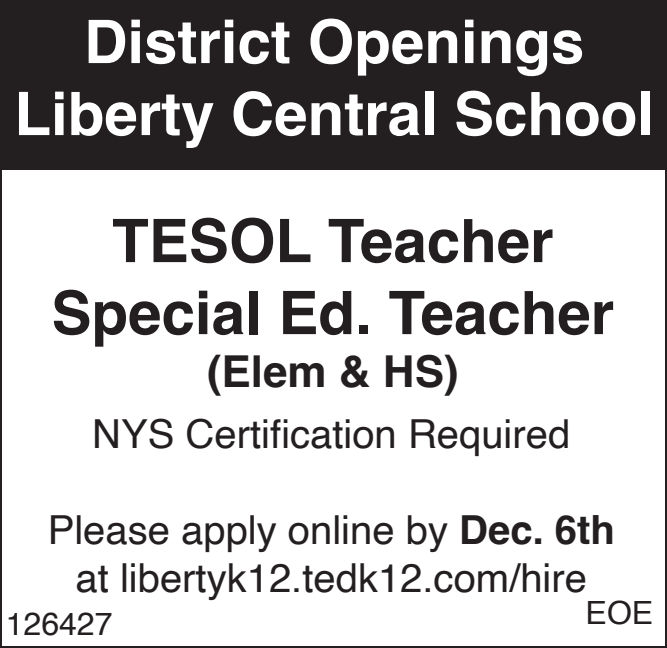
<style>
.page{position:relative;width:667px;height:648px;background:#fff}
.page>*{position:absolute;margin:0;border:0;box-sizing:border-box;transform-origin:0 0}
.t1{font:700 60px "Helvetica";color:#fff}
.t2{font:700 60px "Helvetica";color:#231f20}
.t3{font:700 44px "Helvetica";color:#231f20}
.t4{font:40px "Helvetica";color:#231f20}
.t5{font:32px "Helvetica";color:#231f20}
.s1{font-weight:700}
</style>
<div class="page">
<div style="left:0;top:0;width:667px;height:170px;background:#231f20"></div>
<div style="left:0;top:0;width:667px;height:648px;border:4px solid #231f20"></div>
<p class="t1" style="left:84px;top:5px;width:502px">District Openings</p>
<p class="t1" style="left:14px;top:77px;width:641px">Liberty Central School</p>
<p class="t2" style="left:112px;top:204px;width:443px">TESOL Teacher</p>
<p class="t2" style="left:51px;top:276px;width:564px">Special Ed. Teacher</p>
<p class="t3" style="left:207px;top:345px;width:253px">(Elem &amp; HS)</p>
<p class="t4" style="left:92px;top:403px;width:479px">NYS Certification Required</p>
<p class="t4" style="left:48px;top:499px;width:568px">Please apply online by <span class="s1">Dec. 6th</span></p>
<p class="t4" style="left:76px;top:547px;width:513px">at libertyk12.tedk12.com/hire</p>
<p class="t5" style="left:6px;top:599px;width:108px">126427</p>
<p class="t5" style="left:585px;top:589px;width:69px">EOE</p>
</div>
